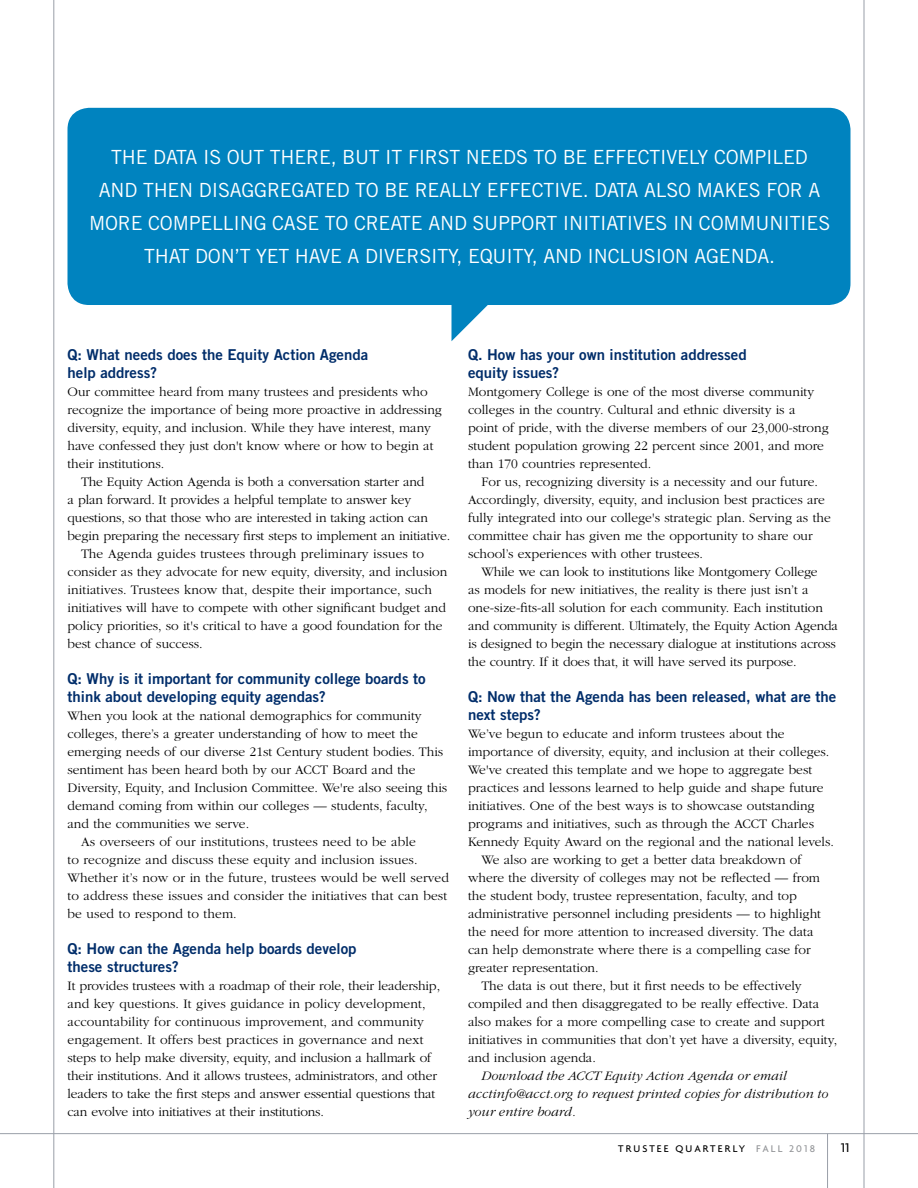
<style>
.page{position:relative;width:918px;height:1188px;background:#fff}
.page>*{position:absolute;margin:0;border:0;box-sizing:border-box;transform-origin:0 0}
.t1{font:19.5px/33px "Trade Gothic LT Std";letter-spacing:-.01em;color:#fff;text-align:center}
.t2{font:15px/18px "Trade Gothic LT Std Bd 2";color:#002d6a}
.t3{font:300 13.5px/18px "ITC Garamond Std";color:#000}
.t4{font:italic 300 13.5px/18px "ITC Garamond Std";letter-spacing:.01em;color:#000}
.t5{font:500 13.5px "Agenda";color:#000}
.t6{font:500 10.5px "Agenda";letter-spacing:.2em;color:#000}
.s1{color:#939598}
</style>
<div class="page">
<div style="left:68px;top:108px;width:783px;height:197px;background:#0083bf;border-radius:22px"></div>
<svg style="left:452px;top:305px;width:36px;height:36px"></svg>
<hr style="left:864px;top:0;width:1px;height:1188px;background:#999fa8">
<hr style="left:54px;top:0;width:1px;height:1188px;background:#999fa8">
<hr style="left:0;top:1133px;width:918px;height:1px;background:#999fa8">
<hr style="left:827px;top:1134px;width:1px;height:54px;background:#999fa8">
<p class="t1" style="left:89px;top:140px;width:743px">THE DATA IS OUT THERE, BUT IT FIRST NEEDS TO BE EFFECTIVELY COMPILED<br>AND THEN DISAGGREGATED TO BE REALLY EFFECTIVE. DATA ALSO MAKES FOR A MORE COMPELLING CASE TO CREATE AND SUPPORT INITIATIVES IN COMMUNITIES THAT DON’T YET HAVE A DIVERSITY, EQUITY, AND INCLUSION AGENDA.</p>
<p class="t2" style="left:68px;top:345px;width:302px">Q: What needs does the Equity Action Agenda help address?</p>
<p class="t3" style="left:68px;top:383px;width:376px">Our committee heard from many trustees and presidents who recognize the importance of being more proactive in addressing diversity, equity, and inclusion. While they have interest, many have confessed they just don't know where or how to begin at their institutions.</p>
<p class="t3" style="left:81px;top:473px;width:345px">The Equity Action Agenda is both a conversation starter and</p>
<p class="t3" style="left:68px;top:491px;width:345px">a plan forward. It provides a helpful template to answer key</p>
<p class="t3" style="left:68px;top:509px;width:362px">questions, so that those who are interested in taking action can</p>
<p class="t3" style="left:68px;top:527px;width:384px">begin preparing the necessary first steps to implement an initiative.</p>
<p class="t3" style="left:81px;top:545px;width:345px">The Agenda guides trustees through preliminary issues to</p>
<p class="t3" style="left:68px;top:563px;width:381px">consider as they advocate for new equity, diversity, and inclusion</p>
<p class="t3" style="left:68px;top:581px;width:366px">initiatives. Trustees know that, despite their importance, such</p>
<p class="t3" style="left:68px;top:599px;width:380px">initiatives will have to compete with other significant budget and</p>
<p class="t3" style="left:68px;top:617px;width:377px">policy priorities, so it's critical to have a good foundation for the</p>
<p class="t3" style="left:68px;top:635px;width:137px">best chance of success.</p>
<p class="t2" style="left:68px;top:669px;width:360px">Q: Why is it important for community college boards to think about developing equity agendas?</p>
<p class="t3" style="left:68px;top:707px;width:356px">When you look at the national demographics for community</p>
<p class="t3" style="left:68px;top:725px;width:352px">colleges, there’s a greater understanding of how to meet the</p>
<p class="t3" style="left:68px;top:743px;width:377px">emerging needs of our diverse 21st Century student bodies. This</p>
<p class="t3" style="left:68px;top:761px;width:350px">sentiment has been heard both by our ACCT Board and the</p>
<p class="t3" style="left:68px;top:779px;width:381px">Diversity, Equity, and Inclusion Committee. We're also seeing this</p>
<p class="t3" style="left:68px;top:797px;width:362px">demand coming from within our colleges — students, faculty,</p>
<p class="t3" style="left:68px;top:815px;width:183px">and the communities we serve.</p>
<p class="t3" style="left:81px;top:833px;width:336px">As overseers of our institutions, trustees need to be able</p>
<p class="t3" style="left:68px;top:851px;width:352px">to recognize and discuss these equity and inclusion issues.</p>
<p class="t3" style="left:68px;top:869px;width:383px">Whether it’s now or in the future, trustees would be well served</p>
<p class="t3" style="left:68px;top:887px;width:381px">to address these issues and consider the initiatives that can best</p>
<p class="t3" style="left:68px;top:905px;width:171px">be used to respond to them.</p>
<p class="t2" style="left:68px;top:939px;width:291px">Q: How can the Agenda help boards develop these structures?</p>
<p class="t3" style="left:68px;top:977px;width:374px">It provides trustees with a roadmap of their role, their leadership, and key questions. It gives guidance in policy development, accountability for continuous improvement, and community engagement. It offers best practices in governance and next steps to help make diversity, equity, and inclusion a hallmark of their institutions. And it allows trustees, administrators, and other leaders to take the first steps and answer essential questions that can evolve into initiatives at their institutions.</p>
<p class="t2" style="left:468px;top:345px;width:280px">Q. How has your own institution addressed equity issues?</p>
<p class="t3" style="left:468px;top:383px;width:362px">Montgomery College is one of the most diverse community colleges in the country. Cultural and ethnic diversity is a point of pride, with the diverse members of our 23,000-strong student population growing 22 percent since 2001, and more than 170 countries represented.</p>
<p class="t3" style="left:468px;top:473px;width:364px;text-indent:14px">For us, recognizing diversity is a necessity and our future.<br>Accordingly, diversity, equity, and inclusion best practices are fully integrated into our college's strategic plan. Serving as the committee chair has given me the opportunity to share our school’s experiences with other trustees.</p>
<p class="t3" style="left:468px;top:563px;width:372px;text-indent:14px">While we can look to institutions like Montgomery College<br>as models for new initiatives, the reality is there just isn’t a one-size-fits-all solution for each community. Each institution and community is different. Ultimately, the Equity Action Agenda is designed to begin the necessary dialogue at institutions across the country. If it does that, it will have served its purpose.</p>
<p class="t2" style="left:468px;top:687px;width:370px">Q: Now that the Agenda has been released, what are the next steps?</p>
<p class="t3" style="left:468px;top:725px;width:318px">We’ve begun to educate and inform trustees about the</p>
<p class="t3" style="left:468px;top:743px;width:363px">importance of diversity, equity, and inclusion at their colleges.</p>
<p class="t3" style="left:468px;top:761px;width:346px">We've created this template and we hope to aggregate best</p>
<p class="t3" style="left:468px;top:779px;width:357px">practices and lessons learned to help guide and shape future</p>
<p class="t3" style="left:468px;top:797px;width:348px">initiatives. One of the best ways is to showcase outstanding</p>
<p class="t3" style="left:468px;top:815px;width:348px">programs and initiatives, such as through the ACCT Charles</p>
<p class="t3" style="left:468px;top:833px;width:368px">Kennedy Equity Award on the regional and the national levels.</p>
<p class="t3" style="left:482px;top:851px;width:322px">We also are working to get a better data breakdown of</p>
<p class="t3" style="left:468px;top:869px;width:354px">where the diversity of colleges may not be reflected — from</p>
<p class="t3" style="left:468px;top:887px;width:330px">the student body, trustee representation, faculty, and top</p>
<p class="t3" style="left:468px;top:905px;width:355px">administrative personnel including presidents — to highlight</p>
<p class="t3" style="left:468px;top:923px;width:347px">the need for more attention to increased diversity. The data</p>
<p class="t3" style="left:468px;top:941px;width:344px">can help demonstrate where there is a compelling case for</p>
<p class="t3" style="left:468px;top:959px;width:132px">greater representation.</p>
<p class="t3" style="left:482px;top:977px;width:322px">The data is out there, but it first needs to be effectively</p>
<p class="t3" style="left:468px;top:995px;width:353px">compiled and then disaggregated to be really effective. Data</p>
<p class="t3" style="left:468px;top:1013px;width:359px">also makes for a more compelling case to create and support</p>
<p class="t3" style="left:468px;top:1031px;width:371px">initiatives in communities that don’t yet have a diversity, equity,</p>
<p class="t3" style="left:468px;top:1049px;width:129px">and inclusion agenda.</p>
<p class="t4" style="left:468px;top:1067px;width:362px;text-indent:14px">Download the ACCT Equity Action Agenda or email acctinfo@acct.org to request printed copies for distribution to your entire board.</p>
<p class="t6" style="left:618px;top:1142px;width:198px">TRUSTEE QUARTERLY <span class="s1">FALL 2018</span></p>
<p class="t5" style="left:841px;top:1139px;width:10px">11</p>
</div>
